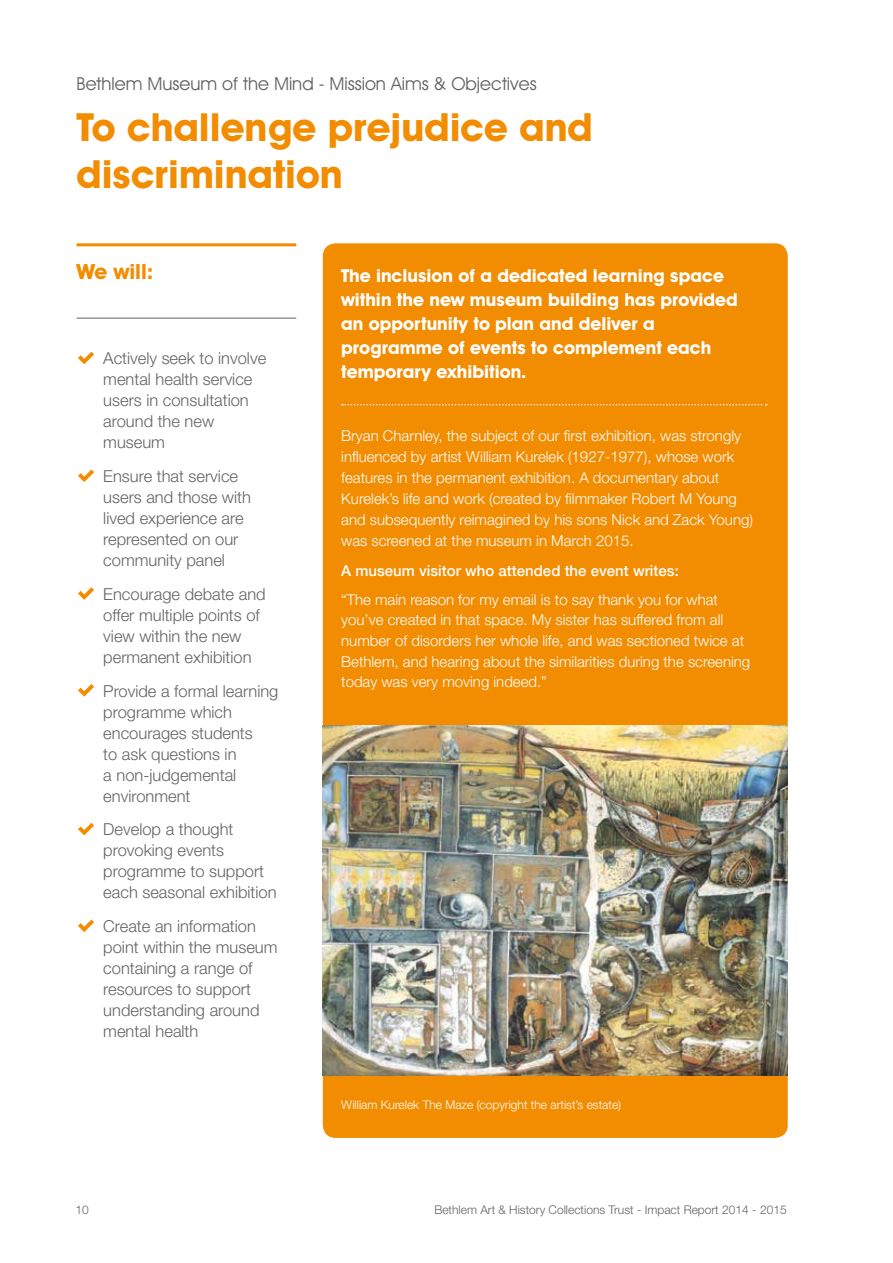
<style>
.page{position:relative;width:893px;height:1263px;background:#fff}
.page>*{position:absolute;margin:0;border:0;box-sizing:border-box;transform-origin:0 0}
.t1{font:700 39px/46.8px "Avant Garde IT Cby BT";color:#f28c00}
.t2{font:700 21px "Avant Garde IT Cby BT";color:#f28c00}
.t3{font:700 18px/24px "Avant Garde IT Cby BT";color:#fff}
.t4{font:18px "Avant Garde IT Cby BT";color:#646363}
.t5{font:300 16.5px/21px "Helvetica Neue LT Std";color:#646363}
.t6{font:300 15px/21px "Helvetica Neue LT Std";color:#fff}
.t7{font:500 15px "Helvetica Neue LT Std";color:#fff}
.t8{font:300 12px "Helvetica Neue LT Std";color:#646363}
.t9{font:300 12px "Helvetica Neue LT Std";color:#fff}
</style>
<div class="page">
<hr style="left:77px;top:318px;width:219px;height:1px;background:#646363">
<svg style="left:78px;top:351px;width:16px;height:14px"></svg>
<svg style="left:78px;top:469px;width:16px;height:13px"></svg>
<svg style="left:78px;top:587px;width:16px;height:13px"></svg>
<svg style="left:78px;top:684px;width:16px;height:13px"></svg>
<svg style="left:78px;top:823px;width:16px;height:13px"></svg>
<svg style="left:78px;top:919px;width:16px;height:13px"></svg>
<hr style="left:77px;top:243px;width:219px;height:3px;background:#f28c00">
<div style="left:323px;top:243px;width:465px;height:895px;background:#f28c00;border-radius:13px"></div>
<svg style="left:342px;top:404px;width:425px;height:1px"></svg>
<img style="left:323px;top:725px;width:465px;height:351px">
<p class="t4" style="left:77px;top:73px;width:462px">Bethlem Museum of the Mind - Mission Aims &amp; Objectives</p>
<h1 class="t1" style="left:77px;top:104px;width:518px">To challenge prejudice and discrimination</h1>
<h2 class="t2" style="left:77px;top:258px;width:79px">We will:</h2>
<p class="t3" style="left:341px;top:263px;width:398px">The inclusion of a dedicated learning space within the new museum building has provided an opportunity to plan and deliver a programme of events to complement each temporary exhibition.</p>
<p class="t5" style="left:103px;top:347px;width:164px">Actively seek to involve mental health service users in consultation around the new museum</p>
<p class="t5" style="left:103px;top:465px;width:149px">Ensure that service users and those with lived experience are represented on our community panel</p>
<p class="t5" style="left:103px;top:583px;width:164px">Encourage debate and offer multiple points of view within the new permanent exhibition</p>
<p class="t5" style="left:103px;top:680px;width:177px">Provide a formal learning programme which encourages students<br>to ask questions in<br>a non-judgemental environment</p>
<p class="t5" style="left:103px;top:818px;width:175px">Develop a thought provoking events programme to support each seasonal exhibition</p>
<p class="t5" style="left:103px;top:915px;width:176px">Create an information point within the museum containing a range of resources to support understanding around mental health</p>
<p class="t6" style="left:341px;top:425px;width:413px">Bryan Charnley, the subject of our first exhibition, was strongly influenced by artist William Kurelek (1927-1977), whose work features in the permanent exhibition. A documentary about Kurelek’s life and work (created by filmmaker Robert M Young and subsequently reimagined by his sons Nick and Zack Young) was screened at the museum in March 2015.</p>
<p class="t7" style="left:341px;top:561px;width:339px">A museum visitor who attended the event writes:</p>
<p class="t6" style="left:341px;top:589px;width:410px;line-height:20.5px">“The main reason for my email is to say thank you for what you’ve created in that space. My sister has suffered from all number of disorders her whole life, and was sectioned twice at Bethlem, and hearing about the similarities during the screening today was very moving indeed.”</p>
<p class="t9" style="left:341px;top:1097px;width:281px">William Kurelek The Maze (copyright the artist’s estate)</p>
<p class="t8" style="left:75px;top:1202px;width:15px">10</p>
<p class="t8" style="left:434px;top:1202px;width:354px">Bethlem Art &amp; History Collections Trust - Impact Report 2014 - 2015</p>
</div>
